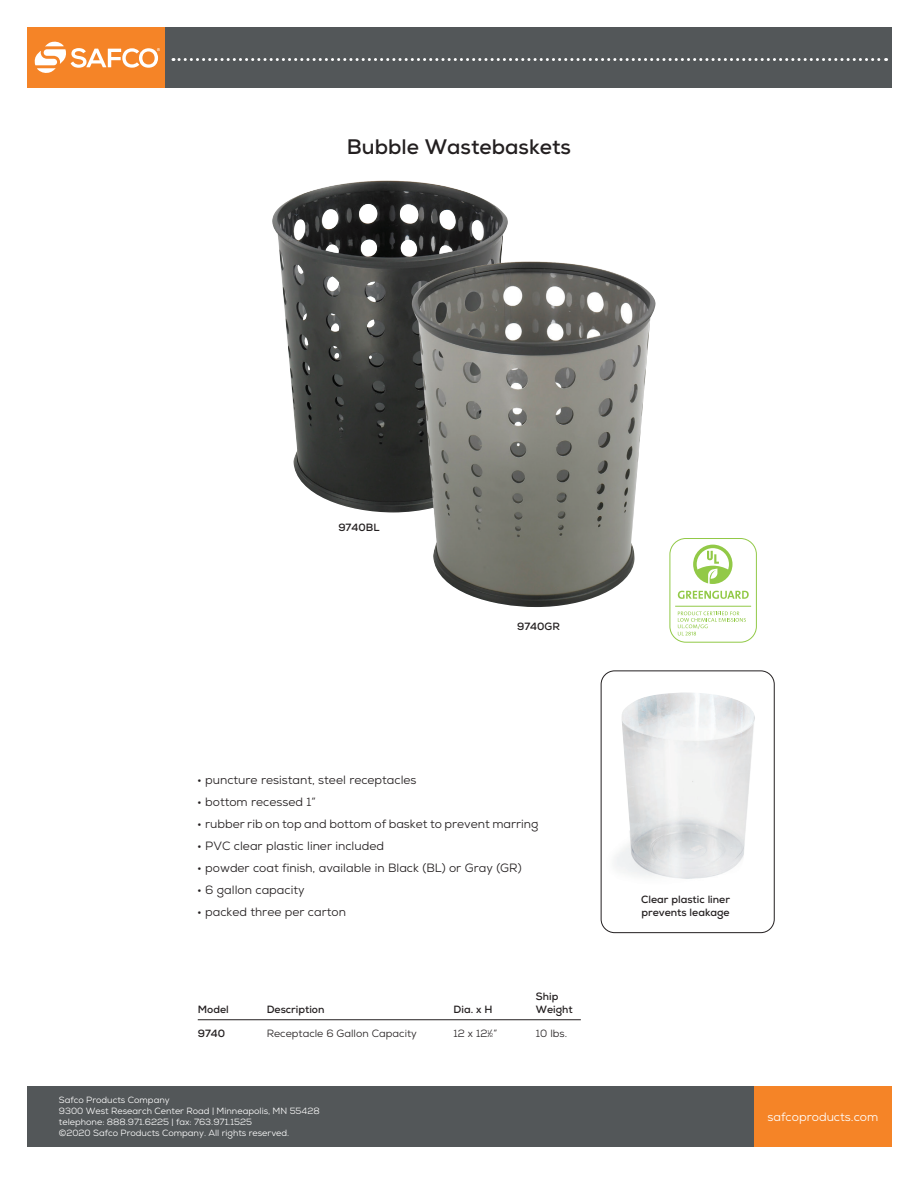
<style>
.page{position:relative;width:918px;height:1188px;background:#fff}
.page>*{position:absolute;margin:0;border:0;box-sizing:border-box;transform-origin:0 0}
.t1{font:700 21px "Nexa";color:#231f20}
.t2{font:12px "Nexa";color:#231f20}
.t3{font:12px "Nexa";color:#fff}
.t4{font:700 10.5px/12.6px "Nexa";color:#231f20}
.t5{font:10.5px "Nexa";color:#231f20}
.t6{font:9px/10.8px "Nexa";color:#fff}
.s1{font-size:5.25px}
</style>
<div class="page">
<div style="left:753px;top:1086px;width:139px;height:60px;background:#f58427"></div>
<div style="left:27px;top:1086px;width:726px;height:60px;background:#535759"></div>
<div style="left:27px;top:27px;width:138px;height:61px;background:#f58427"></div>
<div style="left:165px;top:27px;width:726px;height:61px;background:#535759"></div>
<svg style="left:173px;top:58px;width:714px;height:3px"></svg>
<svg style="left:34px;top:41px;width:126px;height:32px"></svg>
<img style="left:272px;top:180px;width:384px;height:427px">
<hr style="left:198px;top:1019px;width:522px;height:1px;background:#231f20">
<img style="left:615px;top:692px;width:140px;height:187px">
<div style="left:601px;top:670px;width:174px;height:263px;border:1px solid #231f20;border-radius:14px"></div>
<div style="left:669px;top:538px;width:88px;height:105px;border:1px solid #92c947;border-radius:16px"></div>
<svg style="left:693px;top:545px;width:40px;height:39px"></svg>
<svg style="left:678px;top:612px;width:68px;height:23px"></svg>
<hr style="left:675px;top:606px;width:76px;height:1px;background:#92c947">
<svg style="left:678px;top:591px;width:71px;height:8px"></svg>
<div style="left:581px;top:961px;width:191px;height:105px;background:#fff"></div>
<h1 class="t1" style="left:347px;top:134px;width:226px">Bubble Wastebaskets</h1>
<p class="t4" style="left:338px;top:521px;width:43px">9740BL</p>
<p class="t4" style="left:517px;top:620px;width:44px">9740GR</p>
<p class="t2" style="left:197px;top:773px;width:221px">• puncture resistant, steel receptacles</p>
<p class="t2" style="left:197px;top:795px;width:120px">• bottom recessed 1”</p>
<p class="t2" style="left:197px;top:816px;width:343px">• rubber rib on top and bottom of basket to prevent marring</p>
<p class="t2" style="left:197px;top:838px;width:188px">• PVC clear plastic liner included</p>
<p class="t2" style="left:197px;top:860px;width:326px">• powder coat finish, available in Black (BL) or Gray (GR)</p>
<p class="t2" style="left:197px;top:882px;width:109px">• 6 gallon capacity</p>
<p class="t2" style="left:197px;top:904px;width:150px">• packed three per carton</p>
<p class="t4" style="left:536px;top:990px;width:24px">Ship</p>
<p class="t4" style="left:198px;top:1003px;width:33px">Model</p>
<p class="t4" style="left:267px;top:1003px;width:59px">Description</p>
<p class="t4" style="left:454px;top:1003px;width:40px">Dia. x H</p>
<p class="t4" style="left:536px;top:1003px;width:38px">Weight</p>
<p class="t4" style="left:198px;top:1027px;width:29px">9740</p>
<p class="t5" style="left:267px;top:1027px;width:152px">Receptacle 6 Gallon Capacity</p>
<p class="t5" style="left:454px;top:1027px;width:45px">12 x 12<sup>1</sup>⁄<span class="s1">2</span>”</p>
<p class="t5" style="left:536px;top:1027px;width:33px">10 lbs.</p>
<p class="t6" style="left:59px;top:1095px;width:262px">Safco Products Company<br>9300 West Research Center Road | Minneapolis, MN 55428 telephone: 888.971.6225 | fax: 763.971.1525<br>©2020 Safco Products Company. All rights reserved.</p>
<p class="t4" style="left:641px;top:893px;width:90px">Clear plastic liner prevents leakage</p>
<p class="t3" style="left:767px;top:1109px;width:112px">safcoproducts.com</p>
</div>
